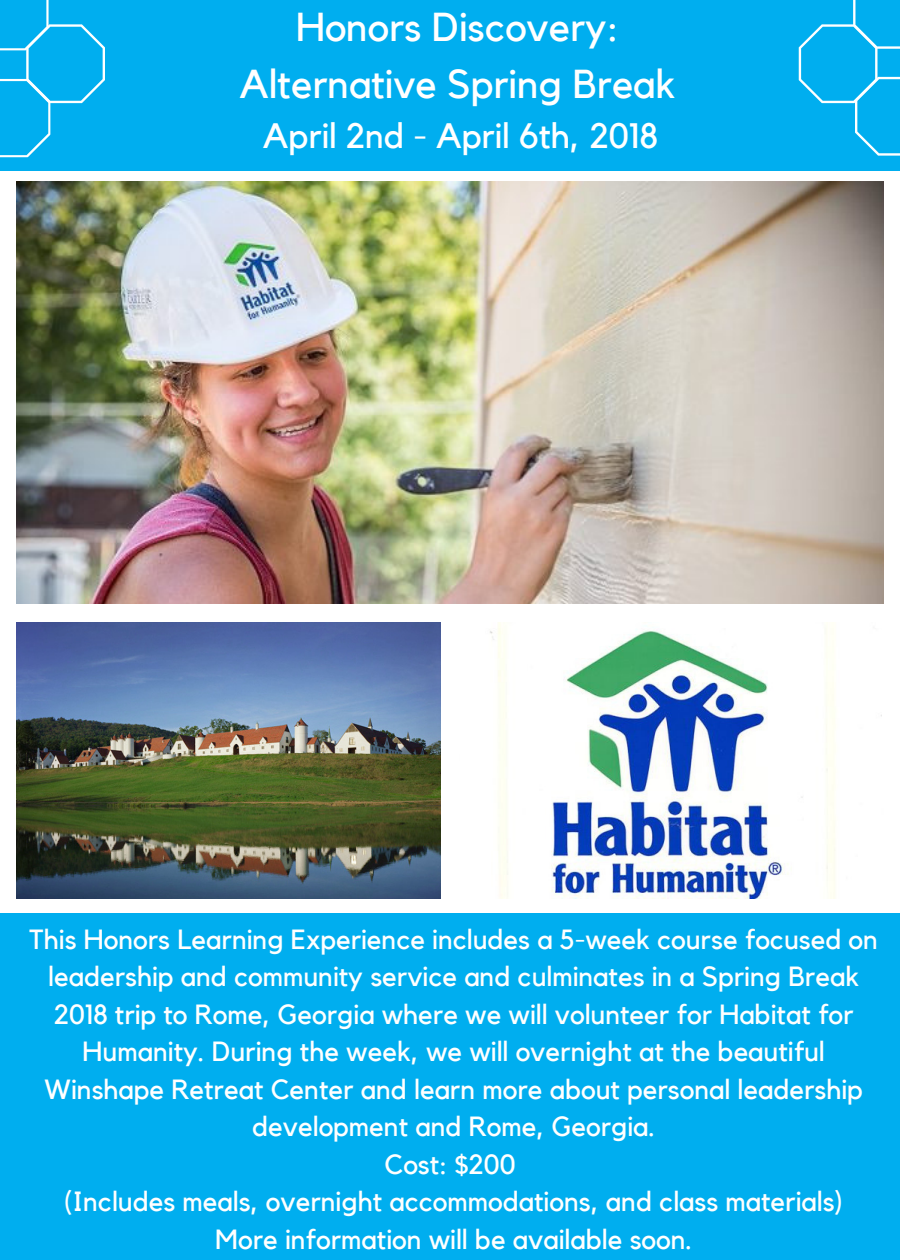
<style>
.page{position:relative;width:900px;height:1260px;background:#fff}
.page>*{position:absolute;margin:0;border:0;box-sizing:border-box;transform-origin:0 0}
.t1{font:40.25px/56.2px "Kollektif";color:#fff;text-align:center}
.t2{font:35.25px "Kollektif";color:#fff}
.t3{font:27.75px/37.5px "Kollektif";color:#fff;text-align:center}
</style>
<div class="page">
<img style="left:17px;top:182px;width:866px;height:422px">
<img style="left:17px;top:622px;width:424px;height:276px">
<img style="left:490px;top:622px;width:392px;height:276px">
<div style="left:0;top:0;width:900px;height:171px;background:#00aeef"></div>
<div style="left:0;top:913px;width:900px;height:347px;background:#00aeef"></div>
<svg style="left:0;top:0;width:105px;height:158px"></svg>
<svg style="left:799px;top:0;width:101px;height:156px"></svg>
<h1 class="t1" style="left:239px;top:1px;width:438px">Honors Discovery:<br>Alternative Spring Break</h1>
<p class="t2" style="left:263px;top:120px;width:396px">April 2nd - April 6th, 2018</p>
<p class="t3" style="left:30px;top:921px;width:850px">This Honors Learning Experience includes a 5-week course focused on leadership and community service and culminates in a Spring Break 2018 trip to Rome, Georgia where we will volunteer for Habitat for Humanity. During the week, we will overnight at the beautiful Winshape Retreat Center and learn more about personal leadership development and Rome, Georgia.<br>Cost: $200<br>(Includes meals, overnight accommodations, and class materials)<br>More information will be available soon.</p>
</div>
